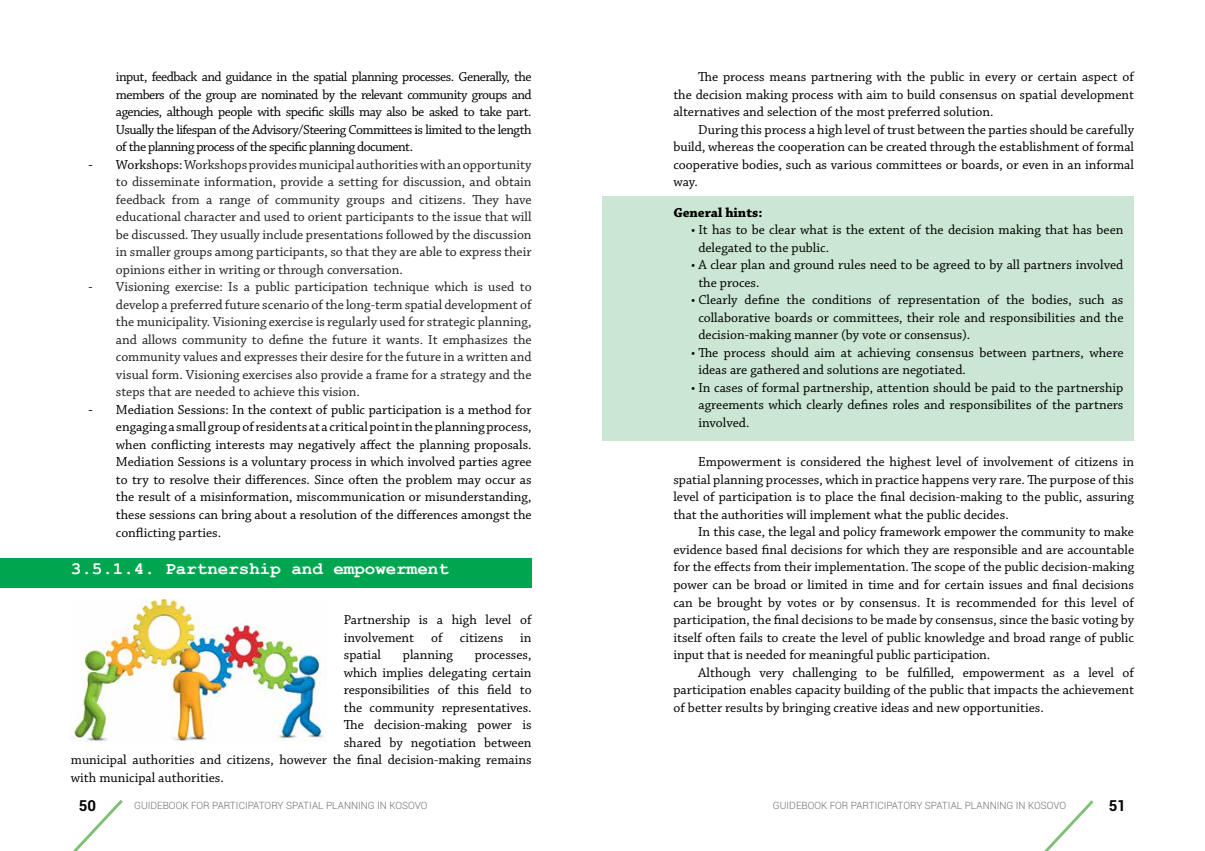
<style>
.page{position:relative;width:1205px;height:851px;background:#fff}
.page>*{position:absolute;margin:0;border:0;box-sizing:border-box;transform-origin:0 0}
.t1{font:700 17.5px "Courier New";color:#fff}
.t2{font:700 15px "Roboto";color:#000}
.t3{font:13.75px/17.5px "Chaparral Pro";color:#000;text-align:justify}
.t4{font:13.75px/17.5px "Chaparral Pro";color:#212121;text-align:justify}
.t5{font:700 13.75px "Chaparral Pro";color:#000}
.t6{font:300 10px "Roboto";color:#6d6e70}
.s1{font-family:"Calibri";color:#000}
.s2{color:#000}
.s3{font-family:"Calibri"}
</style>
<div class="page">
<svg style="left:74px;top:800px;width:49px;height:50px"></svg>
<svg style="left:1045px;top:800px;width:48px;height:50px"></svg>
<div style="left:0;top:558px;width:531px;height:29px;background:#00a550"></div>
<img style="left:72px;top:599px;width:255px;height:143px">
<div style="left:602px;top:197px;width:532px;height:244px;background:#cbe7d3"></div>
<p class="t3" style="left:116px;top:68px;width:417px">input, feedback and guidance in the spatial planning processes. Generally, the members of the group are nominated by the relevant community groups and agencies, although people with specific skills may also be asked to take part.<br>Usually the lifespan of the Advisory/Steering Committees is limited to the length of the planning process of the specific planning document.</p>
<p class="t4" style="left:116px;top:156px;width:417px;text-indent:-27px"><span class="s1">-</span> <span class="s2">Workshops:</span> Workshops provides municipal authorities with an opportunity to disseminate information, provide a setting for discussion, and obtain feedback from a range of community groups and citizens. They have educational character and used to orient participants to the issue that will be discussed. They usually include presentations followed by the discussion in smaller groups among participants, so that they are able to express their opinions either in writing or through conversation.</p>
<p class="t4" style="left:116px;top:279px;width:417px;text-indent:-27px"><span class="s3">-</span> Visioning exercise: Is a public participation technique which is used to develop a preferred future scenario of the long-term spatial development of the municipality. Visioning exercise is regularly used for strategic planning, and allows community to define the future it wants. It emphasizes the community values and expresses their desire for the future in a written and visual form. Visioning exercises also provide a frame for a strategy and the steps that are needed to achieve this vision.</p>
<p class="t3" style="left:116px;top:401px;width:417px;text-indent:-27px"><span class="s3">-</span> Mediation Sessions: In the context of public participation is a method for engaging a small group of residents at a critical point in the planning process, when conflicting interests may negatively affect the planning proposals.<br>Mediation Sessions is a voluntary process in which involved parties agree to try to resolve their differences. Since often the problem may occur as the result of a misinformation, miscommunication or misunderstanding, these sessions can bring about a resolution of the differences amongst the conflicting parties.</p>
<p class="t1" style="left:71px;top:557px;width:380px">3.5.1.4. Partnership and empowerment</p>
<p class="t3" style="left:344px;top:611px;width:189px">Partnership is a high level of involvement of citizens in spatial</p>
<p class="t3" style="left:403px;top:646px;width:52px">planning</p>
<p class="t3" style="left:475px;top:646px;width:58px">processes,</p>
<p class="t3" style="left:344px;top:664px;width:189px">which implies delegating certain</p>
<p class="t3" style="left:344px;top:681px;width:189px">responsibilities of this field to</p>
<p class="t3" style="left:344px;top:699px;width:189px">the community representatives.</p>
<p class="t3" style="left:344px;top:716px;width:189px">The decision-making power is</p>
<p class="t3" style="left:344px;top:734px;width:189px">shared by negotiation between</p>
<p class="t3" style="left:71px;top:751px;width:462px">municipal authorities and citizens, however the final decision-making remains</p>
<p class="t3" style="left:71px;top:769px;width:154px">with municipal authorities.</p>
<p class="t3" style="left:673px;top:68px;width:462px;text-indent:25px">The process means partnering with the public in every or certain aspect of the decision making process with aim to build consensus on spatial development alternatives and selection of the most preferred solution.</p>
<p class="t3" style="left:673px;top:121px;width:462px;text-indent:25px">During this process a high level of trust between the parties should be carefully build, whereas the cooperation can be created through the establishment of formal cooperative bodies, such as various committees or boards, or even in an informal way.</p>
<p class="t5" style="left:673px;top:204px;width:91px">General hints:</p>
<p class="t3" style="left:698px;top:221px;width:427px;text-indent:-7px">• It has to be clear what is the extent of the decision making that has been delegated to the public.</p>
<p class="t3" style="left:698px;top:256px;width:427px;text-indent:-7px">• A clear plan and ground rules need to be agreed to by all partners involved the proces.</p>
<p class="t3" style="left:698px;top:291px;width:427px;text-indent:-7px">• Clearly define the conditions of representation of the bodies, such as collaborative boards or committees, their role and responsibilities and the decision-making manner (by vote or consensus).</p>
<p class="t3" style="left:698px;top:344px;width:427px;text-indent:-7px">• The process should aim at achieving consensus between partners, where ideas are gathered and solutions are negotiated.</p>
<p class="t3" style="left:698px;top:379px;width:427px;text-indent:-7px">• In cases of formal partnership, attention should be paid to the partnership agreements which clearly defines roles and responsibilites of the partners involved.</p>
<p class="t3" style="left:673px;top:454px;width:462px;text-indent:25px">Empowerment is considered the highest level of involvement of citizens in spatial planning processes, which in practice happens very rare. The purpose of this level of participation is to place the final decision-making to the public, assuring that the authorities will implement what the public decides.</p>
<p class="t3" style="left:673px;top:524px;width:462px;text-indent:25px">In this case, the legal and policy framework empower the community to make evidence based final decisions for which they are responsible and are accountable for the effects from their implementation. The scope of the public decision-making power can be broad or limited in time and for certain issues and final decisions can be brought by votes or by consensus. It is recommended for this level of participation, the final decisions to be made by consensus, since the basic voting by itself often fails to create the level of public knowledge and broad range of public input that is needed for meaningful public participation.</p>
<p class="t3" style="left:673px;top:664px;width:462px;text-indent:25px">Although very challenging to be fulfilled, empowerment as a level of participation enables capacity building of the public that impacts the achievement of better results by bringing creative ideas and new opportunities.</p>
<p class="t2" style="left:79px;top:794px;width:19px">50</p>
<p class="t6" style="left:134px;top:798px;width:295px">GUIDEBOOK FOR PARTICIPATORY SPATIAL PLANNING IN KOSOVO</p>
<p class="t6" style="left:773px;top:798px;width:295px">GUIDEBOOK FOR PARTICIPATORY SPATIAL PLANNING IN KOSOVO</p>
<p class="t2" style="left:1108px;top:794px;width:19px">51</p>
</div>
